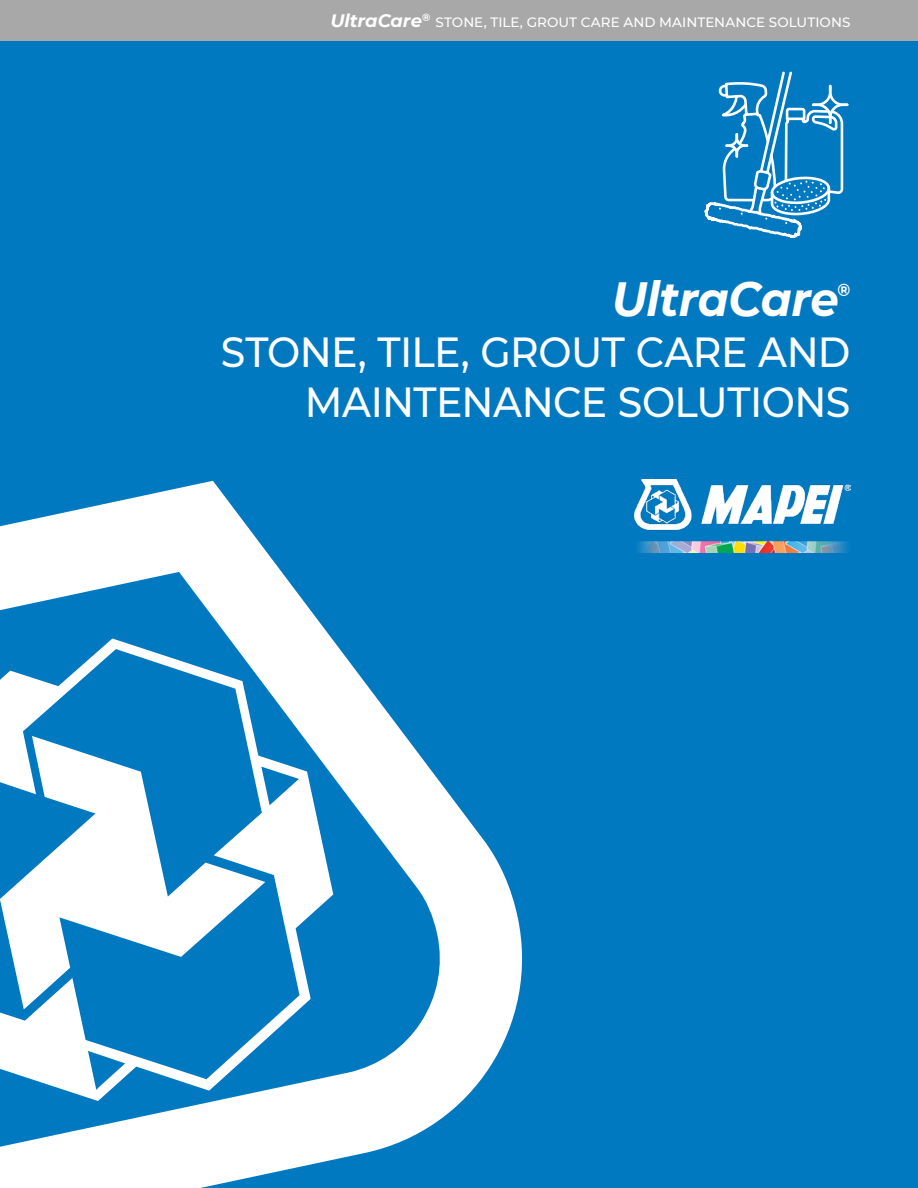
<style>
.page{position:relative;width:918px;height:1188px;background:#0079c1}
.page>*{position:absolute;margin:0;border:0;box-sizing:border-box;transform-origin:0 0}
.t1{font:italic 700 48px "Montserrat";letter-spacing:-.01em;color:#fff;scale:.94 1}
.t2{font:500 42px/50.4px "Montserrat";letter-spacing:-.015em;color:#fff;text-align:right;scale:.94 1}
.t3{font:700 17.55px "Montserrat";color:#fff;scale:.94 1}
.t4{font:500 13.5px "Montserrat";letter-spacing:.005em;color:#fff}
.s1{font-weight:700;font-style:italic;font-size:18px}
</style>
<div class="page">
<svg style="left:0;top:481px;width:522px;height:707px"></svg>
<svg style="left:0;top:639px;width:333px;height:462px"></svg>
<img style="left:634px;top:480px;width:216px;height:72px">
<svg style="left:704px;top:71px;width:145px;height:168px"></svg>
<div style="left:0;top:0;width:918px;height:40px;background:#a8a8a9"></div>
<p class="t4" style="left:331px;top:13px;width:521px"><span class="s1">UltraCare</span><sup>®</sup> STONE, TILE, GROUT CARE AND MAINTENANCE SOLUTIONS</p>
<h1 class="t1" style="left:612px;top:265px;width:243px">UltraCare</h1>
<p class="t3" style="left:838px;top:277px;width:15px">®</p>
<h2 class="t2" style="left:221px;top:325px;width:671px">STONE, TILE, GROUT CARE AND<br>MAINTENANCE SOLUTIONS</h2>
</div>
